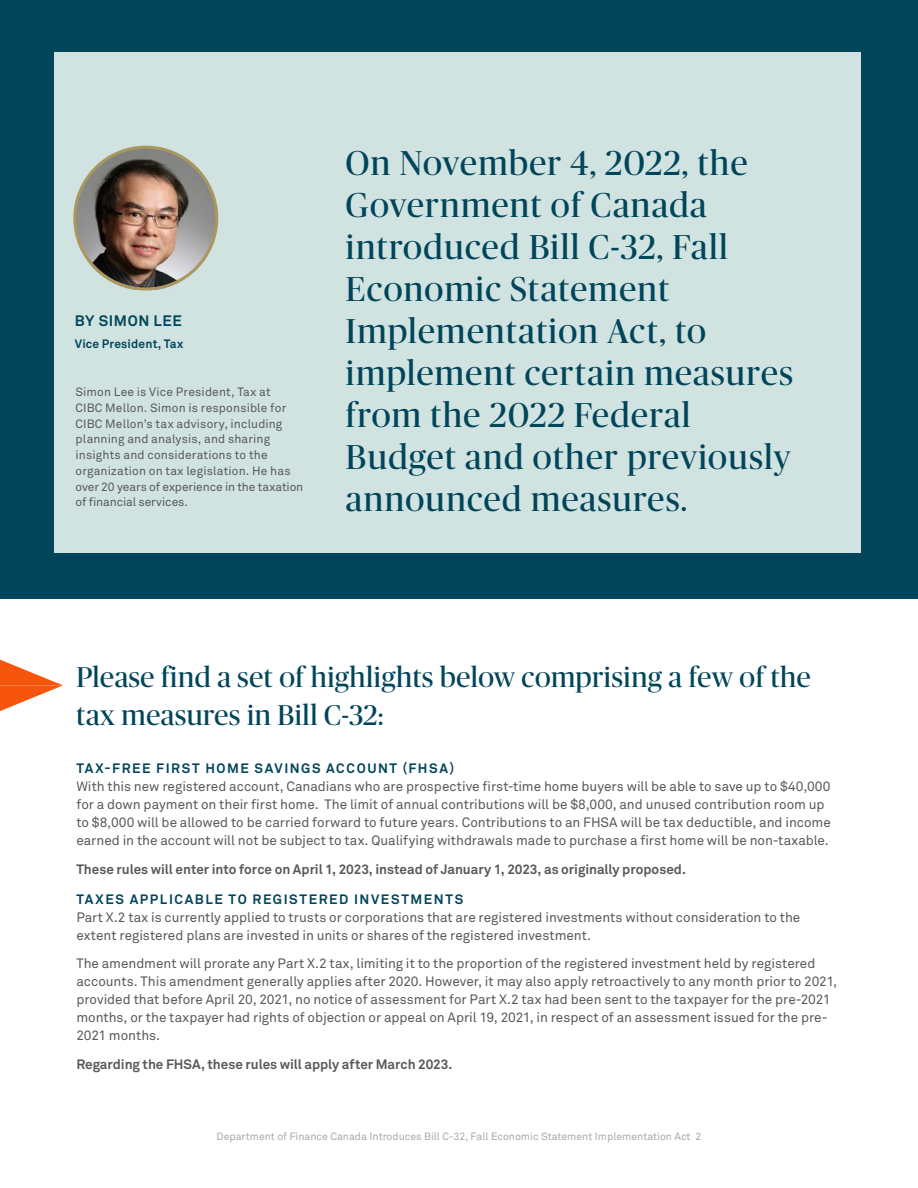
<style>
.page{position:relative;width:918px;height:1188px;background:#fff}
.page>*{position:absolute;margin:0;border:0;box-sizing:border-box;transform-origin:0 0}
.t1{font:34.5px/42px "Publico Banner";letter-spacing:.04em;color:#00455a}
.t2{font:28.5px/37.5px "Publico Banner";letter-spacing:.02em;color:#00455a}
.SubHead{font:700 15px "Akkurat Pro";letter-spacing:.04em;color:#00455a}
.Body_Copy__Akkurat_P{font:13.5px/18px "Akkurat Pro";color:#58595b}
.Body_Copy__Akkurat_P-2{font:700 13.5px "Akkurat Pro";color:#58595b}
.Body_Copy__Akkurat_P-3{font:700 13.5px "Akkurat Pro";letter-spacing:.115em;color:#00455a}
.Footnotes___Captions{font:12px/15.8px "Akkurat Pro";letter-spacing:.01em;color:#58595b}
.Footnotes___Captions-2{font:700 12px "Akkurat Pro";letter-spacing:.015em;color:#00455a}
.t3{font:10.5px "Akkurat Pro";color:#a7a9ac}
</style>
<div class="page">
<div style="left:0;top:0;width:918px;height:598px;background:#00455a"></div>
<div style="left:54px;top:53px;width:807px;height:500px;background:#d0e3e1"></div>
<img style="left:75px;top:147px;width:142px;height:142px">
<div style="left:73px;top:146px;width:145px;height:145px;border:3px solid #aa975d;border-radius:50%"></div>
<svg style="left:0;top:660px;width:63px;height:51px"></svg>
<p class="SubHead" style="left:75px;top:311px;width:108px">BY SIMON LEE</p>
<p class="Footnotes___Captions-2" style="left:75px;top:336px;width:110px">Vice President, Tax</p>
<p class="Footnotes___Captions" style="left:76px;top:384px;width:197px">Simon Lee is Vice President, Tax at</p>
<p class="Footnotes___Captions" style="left:76px;top:400px;width:229px">CIBC Mellon. Simon is responsible for CIBC Mellon’s tax advisory, including planning and analysis, and sharing insights and considerations to the organization on tax legislation. He has over 20 years of experience in the taxation of financial services.</p>
<p class="t1" style="left:346px;top:140px;width:449px">On November 4, 2022, the<br>Government of Canada introduced Bill C-32, Fall<br>Economic Statement<br>Implementation Act, to implement certain measures from the 2022 Federal<br>Budget and other previously announced measures.</p>
<p class="t2" style="left:76px;top:657px;width:736px">Please find a set of highlights below comprising a few of the tax measures in Bill C-32:</p>
<p class="Body_Copy__Akkurat_P-3" style="left:76px;top:760px;width:379px">TAX-FREE FIRST HOME SAVINGS ACCOUNT (FHSA)</p>
<p class="Body_Copy__Akkurat_P" style="left:76px;top:778px;width:756px">With this new registered account, Canadians who are prospective first-time home buyers will be able to save up to $40,000 for a down payment on their first home. The limit of annual contributions will be $8,000, and unused contribution room up to $8,000 will be allowed to be carried forward to future years. Contributions to an FHSA will be tax deductible, and income earned in the account will not be subject to tax. Qualifying withdrawals made to purchase a first home will be non-taxable.</p>
<p class="Body_Copy__Akkurat_P-2" style="left:76px;top:861px;width:611px">These rules will enter into force on April 1, 2023, instead of January 1, 2023, as originally proposed.</p>
<p class="Body_Copy__Akkurat_P-3" style="left:76px;top:891px;width:388px">TAXES APPLICABLE TO REGISTERED INVESTMENTS</p>
<p class="Body_Copy__Akkurat_P" style="left:76px;top:908px;width:726px">Part X.2 tax is currently applied to trusts or corporations that are registered investments without consideration to the extent registered plans are invested in units or shares of the registered investment.</p>
<p class="Body_Copy__Akkurat_P" style="left:76px;top:955px;width:762px">The amendment will prorate any Part X.2 tax, limiting it to the proportion of the registered investment held by registered accounts. This amendment generally applies after 2020. However, it may also apply retroactively to any month prior to 2021, provided that before April 20, 2021, no notice of assessment for Part X.2 tax had been sent to the taxpayer for the pre-2021 months, or the taxpayer had rights of objection or appeal on April 19, 2021, in respect of an assessment issued for the pre-2021 months.</p>
<p class="Body_Copy__Akkurat_P-2" style="left:76px;top:1056px;width:377px">Regarding the FHSA, these rules will apply after March 2023.</p>
<p class="t3" style="left:217px;top:1130px;width:486px">Department of Finance Canada Introduces Bill C-32, Fall Economic Statement Implementation Act 2</p>
</div>
